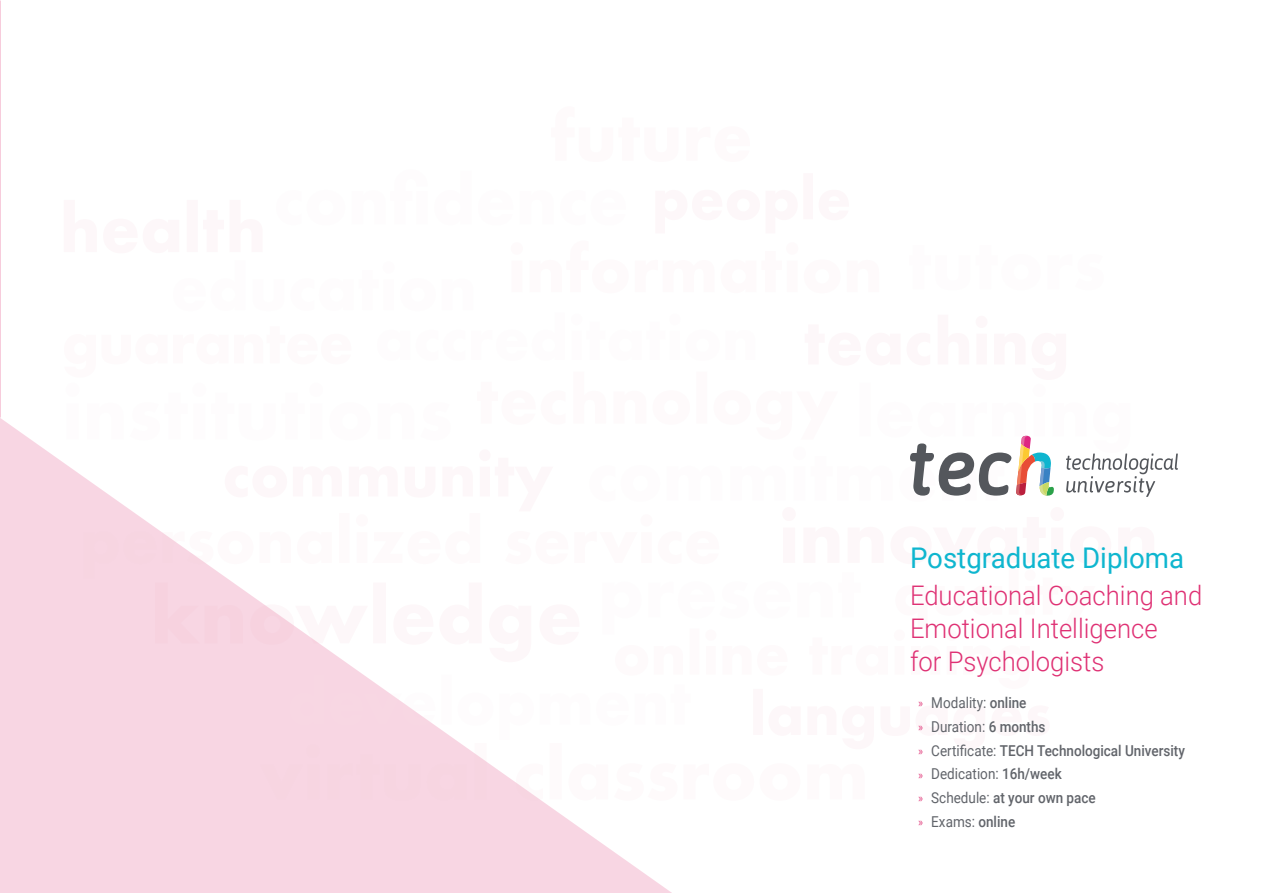
<style>
.page{position:relative;width:1263px;height:893px;background:#fff}
.page>*{position:absolute;margin:0;border:0;box-sizing:border-box;transform-origin:0 0}
.t1{font:28.5px "Roboto";color:#0fb6cf}
.t2{font:300 27px/33px "Roboto";color:#df3174;scale:.95 1}
.t3{font:500 15px/23.7px "Roboto";color:#61646a;scale:.9 1}
.s1{font-family:"Myriad Pro";font-weight:400;font-size:12px;color:#df3174}
.s2{font-weight:400}
</style>
<div class="page">
<svg style="left:0;top:418px;width:672px;height:475px;background:#f8d9e5"></svg>
<svg style="left:64px;top:418px;width:1114px;height:383px"></svg>
<h1 class="t1" style="left:910px;top:538px;width:276px">Postgraduate Diploma</h1>
<h2 class="t2" style="left:910px;top:578px;width:309px">Educational Coaching and<br>Emotional Intelligence<br>for Psychologists</h2>
<p class="t3" style="left:918px;top:690px;width:297px"><span class="s1">»</span> <span class="s2">Modality:</span> online<br><span class="s1">»</span> <span class="s2">Duration:</span> 6 months<br><span class="s1">»</span> <span class="s2">Certificate:</span> TECH Technological University <span class="s1">»</span> <span class="s2">Dedication:</span> 16h/week<br><span class="s1">»</span> <span class="s2">Schedule:</span> at your own pace<br><span class="s1">»</span> <span class="s2">Exams:</span> online</p>
</div>
